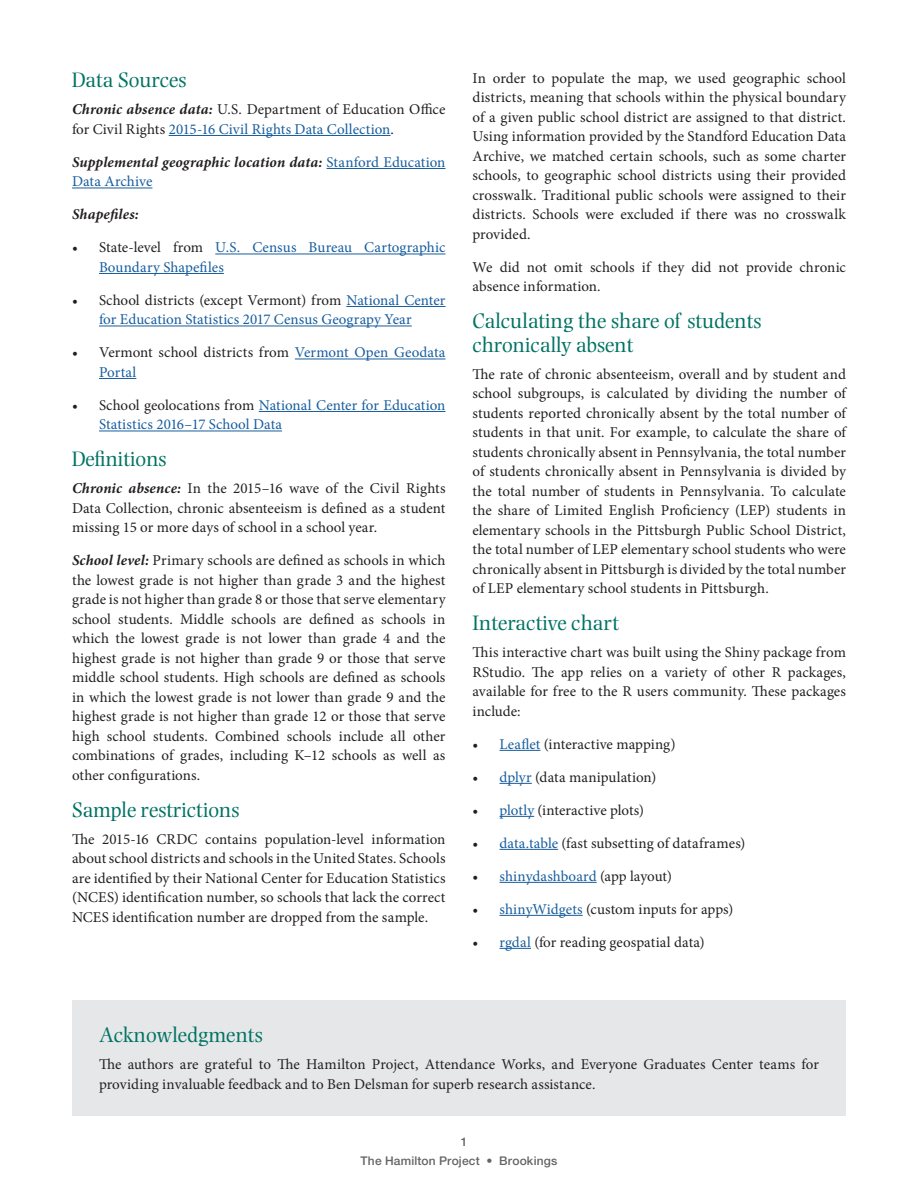
<style>
.page{position:relative;width:918px;height:1188px;background:#fff}
.page>*{position:absolute;margin:0;border:0;box-sizing:border-box;transform-origin:0 0}
.Heading_1{font:21.9px/23.4px "Photina MT Std";color:#007363;scale:.96 1}
.Regular_Body_Text{font:15px/19.5px "Minion Pro";letter-spacing:.005em;color:#231f20;text-align:justify}
.t1{font:15px/19.5px "Minion Pro";color:#175d9e}
.Regular_Body_Text-2{font:italic 700 15px/19.5px "Minion Pro";letter-spacing:.01em;color:#231f20}
.papers_authors{font:500 12px "Helvetica Neue LT Std";letter-spacing:.015em;color:#646464}
.s1{font-weight:700;font-style:italic}
.s2{color:#175d9e}
.s3{font-weight:400;font-style:normal;color:#175d9e}
.s4{color:#231f20}
</style>
<div class="page">
<hr style="left:169px;top:135px;width:222px;height:1px;background:#175d9e">
<hr style="left:327px;top:168px;width:119px;height:1px;background:#175d9e">
<hr style="left:72px;top:188px;width:80px;height:1px;background:#175d9e">
<hr style="left:215px;top:254px;width:231px;height:1px;background:#175d9e">
<hr style="left:99px;top:273px;width:125px;height:1px;background:#175d9e">
<hr style="left:346px;top:306px;width:100px;height:1px;background:#175d9e">
<hr style="left:99px;top:326px;width:313px;height:1px;background:#175d9e">
<hr style="left:295px;top:359px;width:151px;height:1px;background:#175d9e">
<hr style="left:99px;top:378px;width:37px;height:1px;background:#175d9e">
<hr style="left:259px;top:411px;width:186px;height:1px;background:#175d9e">
<hr style="left:99px;top:431px;width:183px;height:1px;background:#175d9e">
<hr style="left:500px;top:750px;width:40px;height:1px;background:#175d9e">
<hr style="left:500px;top:783px;width:32px;height:1px;background:#175d9e">
<hr style="left:500px;top:816px;width:34px;height:1px;background:#175d9e">
<hr style="left:500px;top:849px;width:58px;height:1px;background:#175d9e">
<hr style="left:500px;top:882px;width:97px;height:1px;background:#175d9e">
<hr style="left:500px;top:915px;width:83px;height:1px;background:#175d9e">
<hr style="left:500px;top:948px;width:31px;height:1px;background:#175d9e">
<div style="left:72px;top:1000px;width:774px;height:116px;background:#e6e7e9"></div>
<p class="Heading_1" style="left:72px;top:69px;width:121px">Data Sources</p>
<p class="Regular_Body_Text" style="left:72px;top:100px;width:375px"><span class="s1">Chronic absence data:</span> U.S. Department of Education Office for Civil Rights <span class="s2">2015-16 Civil Rights Data Collection</span>.</p>
<p class="Regular_Body_Text-2" style="left:72px;top:152px;width:375px">Supplemental geographic location data: <span class="s3">Stanford Education<br>Data Archive</span></p>
<p class="Regular_Body_Text-2" style="left:72px;top:205px;width:68px">Shapefiles:</p>
<p class="t1" style="left:99px;top:238px;width:348px;text-indent:-27px"><span class="s4">• State-level from</span> U.S. Census Bureau Cartographic<br>Boundary Shapefiles</p>
<p class="t1" style="left:72px;top:291px;width:375px;text-align:center"><span class="s4">• School districts (except Vermont) from</span> National Center for Education Statistics 2017 Census Geograpy Year</p>
<p class="Regular_Body_Text" style="left:99px;top:343px;width:348px;text-indent:-27px">• Vermont school districts from <span class="s2">Vermont Open Geodata<br>Portal</span></p>
<p class="t1" style="left:99px;top:396px;width:348px;text-indent:-27px"><span class="s4">• School geolocations from</span> National Center for Education<br>Statistics 2016–17 School Data</p>
<p class="Heading_1" style="left:72px;top:448px;width:100px">Definitions</p>
<p class="Regular_Body_Text" style="left:72px;top:479px;width:375px"><span class="s1">Chronic absence:</span> In the 2015–16 wave of the Civil Rights Data Collection, chronic absenteeism is defined as a student missing 15 or more days of school in a school year.</p>
<p class="Regular_Body_Text" style="left:72px;top:551px;width:375px"><span class="s1">School level:</span> Primary schools are defined as schools in which the lowest grade is not higher than grade 3 and the highest grade is not higher than grade 8 or those that serve elementary school students. Middle schools are defined as schools in which the lowest grade is not lower than grade 4 and the highest grade is not higher than grade 9 or those that serve middle school students. High schools are defined as schools in which the lowest grade is not lower than grade 9 and the highest grade is not higher than grade 12 or those that serve high school students. Combined schools include all other combinations of grades, including K–12 schools as well as other configurations.</p>
<p class="Heading_1" style="left:72px;top:798px;width:176px">Sample restrictions</p>
<p class="Regular_Body_Text" style="left:72px;top:829px;width:375px">The 2015-16 CRDC contains population-level information about school districts and schools in the United States. Schools are identified by their National Center for Education Statistics (NCES) identification number, so schools that lack the correct NCES identification number are dropped from the sample.</p>
<p class="Regular_Body_Text" style="left:472px;top:68px;width:375px">In order to populate the map, we used geographic school districts, meaning that schools within the physical boundary of a given public school district are assigned to that district.<br>Using information provided by the Standford Education Data Archive, we matched certain schools, such as some charter schools, to geographic school districts using their provided crosswalk. Traditional public schools were assigned to their districts. Schools were excluded if there was no crosswalk provided.</p>
<p class="Regular_Body_Text" style="left:472px;top:257px;width:375px">We did not omit schools if they did not provide chronic absence information.</p>
<p class="Heading_1" style="left:472px;top:309px;width:303px">Calculating the share of students chronically absent</p>
<p class="Regular_Body_Text" style="left:472px;top:364px;width:375px">The rate of chronic absenteeism, overall and by student and school subgroups, is calculated by dividing the number of students reported chronically absent by the total number of students in that unit. For example, to calculate the share of students chronically absent in Pennsylvania, the total number of students chronically absent in Pennsylvania is divided by the total number of students in Pennsylvania. To calculate the share of Limited English Proficiency (LEP) students in elementary schools in the Pittsburgh Public School District, the total number of LEP elementary school students who were chronically absent in Pittsburgh is divided by the total number of LEP elementary school students in Pittsburgh.</p>
<p class="Heading_1" style="left:472px;top:612px;width:154px">Interactive chart</p>
<p class="Regular_Body_Text" style="left:472px;top:643px;width:375px">This interactive chart was built using the Shiny package from RStudio. The app relies on a variety of other R packages, available for free to the R users community. These packages include:</p>
<p class="Regular_Body_Text" style="left:472px;top:734px;width:205px">• <span class="s2">Leaflet</span> (interactive mapping)</p>
<p class="Regular_Body_Text" style="left:472px;top:767px;width:185px">• <span class="s2">dplyr</span> (data manipulation)</p>
<p class="Regular_Body_Text" style="left:472px;top:800px;width:173px">• <span class="s2">plotly</span> (interactive plots)</p>
<p class="Regular_Body_Text" style="left:472px;top:833px;width:274px">• <span class="s2">data.table</span> (fast subsetting of dataframes)</p>
<p class="t1" style="left:472px;top:866px;width:201px"><span class="s4">•</span> shinydashboard <span class="s4">(app layout)</span></p>
<p class="Regular_Body_Text" style="left:472px;top:899px;width:262px">• <span class="s2">shinyWidgets</span> (custom inputs for apps)</p>
<p class="Regular_Body_Text" style="left:472px;top:932px;width:234px">• <span class="s2">rgdal</span> (for reading geospatial data)</p>
<p class="Heading_1" style="left:99px;top:1024px;width:172px">Acknowledgments</p>
<p class="Regular_Body_Text" style="left:99px;top:1055px;width:722px">The authors are grateful to The Hamilton Project, Attendance Works, and Everyone Graduates Center teams for providing invaluable feedback and to Ben Delsman for superb research assistance.</p>
<p class="papers_authors" style="left:461px;top:1134px;width:8px">1</p>
<p class="papers_authors" style="left:361px;top:1153px;width:198px">The Hamilton Project • Brookings</p>
</div>
